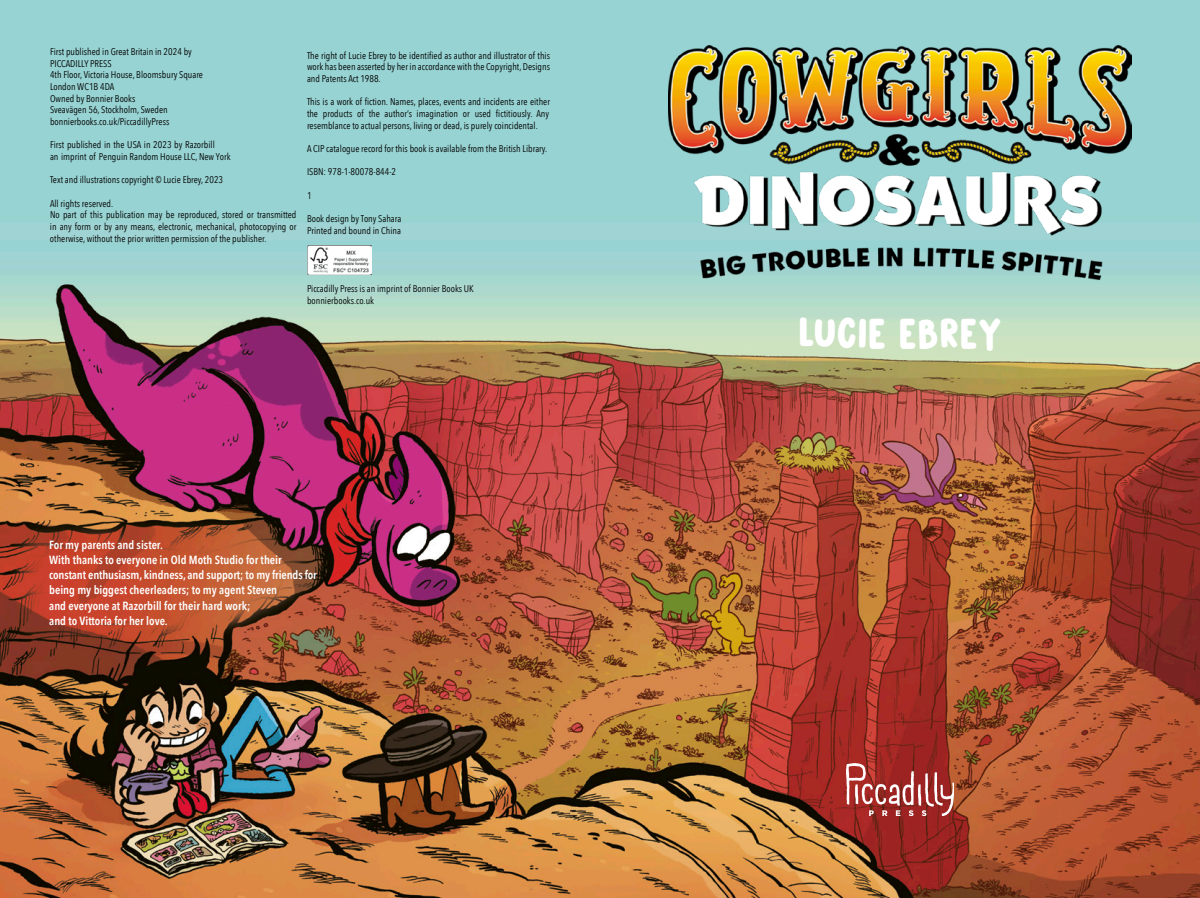
<style>
.page{position:relative;width:1200px;height:898px;background:#fff}
.page>*{position:absolute;margin:0;border:0;box-sizing:border-box;transform-origin:0 0}
.t1{font:43.5px "Kabouter Rotund";letter-spacing:.03em;color:#fff}
.t2{font:600 11.85px/15.3px "Avenir Next Condensed";color:#fff}
.t3{font:9.75px/11.7px "Avenir Next Condensed";color:#000}
</style>
<div class="page">
<img style="left:0;top:0;width:1199px;height:897px">
<img style="left:668px;top:46px;width:463px;height:275px">
<img style="left:307px;top:245px;width:65px;height:30px">
<img style="left:846px;top:763px;width:107px;height:52px">
<p class="t3" style="left:50px;top:45px;width:154px">First published in Great Britain in 2024 by<br>PICCADILLY PRESS<br>4th Floor, Victoria House, Bloomsbury Square<br>London WC1B 4DA<br>Owned by Bonnier Books<br>Sveavägen 56, Stockholm, Sweden bonnierbooks.co.uk/PiccadillyPress</p>
<p class="t3" style="left:50px;top:139px;width:182px">First published in the USA in 2023 by Razorbill<br>an imprint of Penguin Random House LLC, New York</p>
<p class="t3" style="left:50px;top:174px;width:175px">Text and illustrations copyright © Lucie Ebrey, 2023</p>
<p class="t3" style="left:50px;top:197px;width:248px">All rights reserved.<br>No part of this publication may be reproduced, stored or transmitted in any form or by any means, electronic, mechanical, photocopying or otherwise, without the prior written permission of the publisher.</p>
<p class="t3" style="left:307px;top:49px;width:244px;text-align:justify">The right of Lucie Ebrey to be identified as author and illustrator of this work has been asserted by her in accordance with the Copyright, Designs and Patents Act 1988.</p>
<p class="t3" style="left:307px;top:96px;width:244px;text-align:justify">This is a work of fiction. Names, places, events and incidents are either the products of the author’s imagination or used fictitiously. Any resemblance to actual persons, living or dead, is purely coincidental.</p>
<p class="t3" style="left:307px;top:142px;width:242px">A CIP catalogue record for this book is available from the British Library.</p>
<p class="t3" style="left:307px;top:166px;width:91px">ISBN: 978-1-80078-844-2</p>
<p class="t3" style="left:307px;top:189px;width:6px">1</p>
<p class="t3" style="left:307px;top:212px;width:96px">Book design by Tony Sahara<br>Printed and bound in China</p>
<p class="t3" style="left:307px;top:282px;width:168px">Piccadilly Press is an imprint of Bonnier Books UK bonnierbooks.co.uk</p>
<p class="t2" style="left:49px;top:536px;width:269px">For my parents and sister.<br>With thanks to everyone in Old Moth Studio for their constant enthusiasm, kindness, and support; to my friends for being my biggest cheerleaders; to my agent Steven<br>and everyone at Razorbill for their hard work;<br>and to Vittoria for her love.</p>
<p class="t1" style="left:798px;top:308px;width:204px">LUCIE EBREY</p>
</div>
